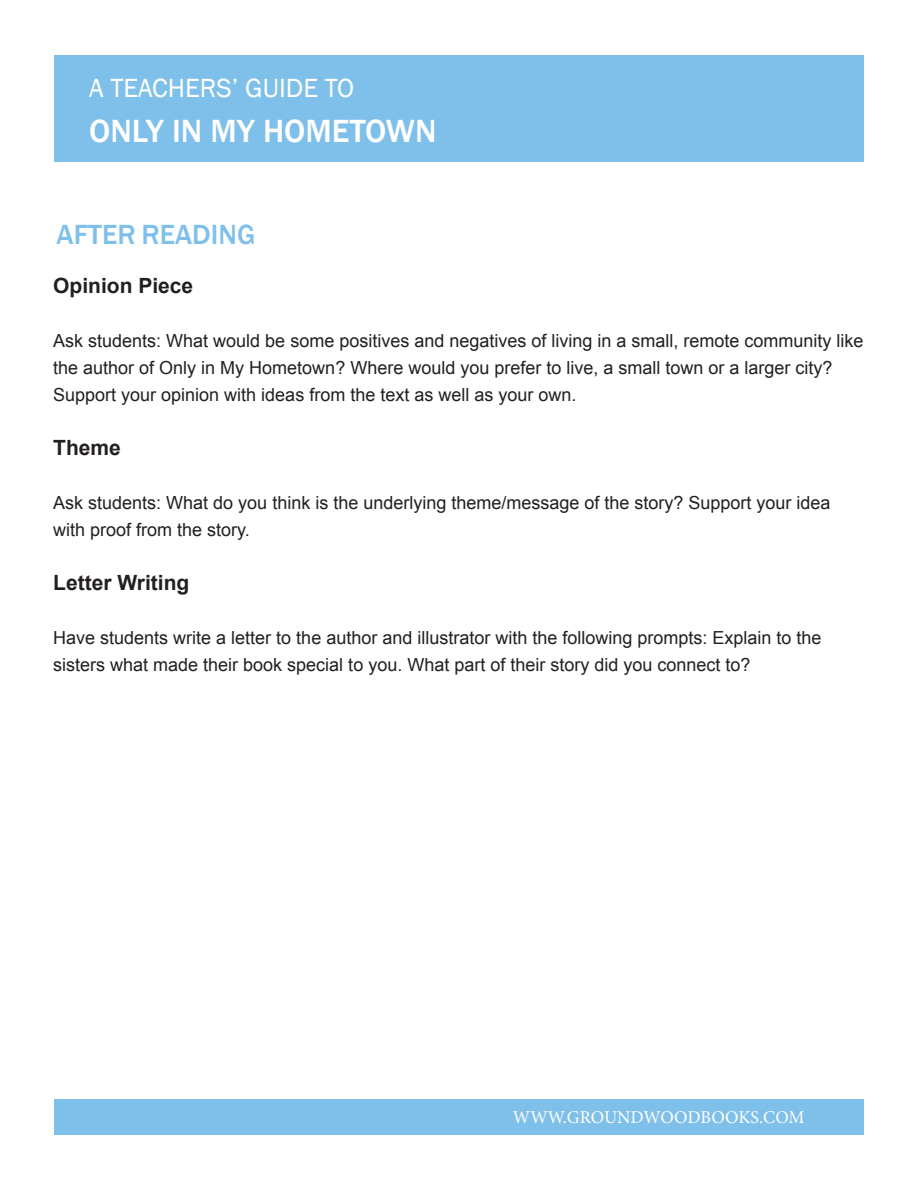
<style>
.page{position:relative;width:918px;height:1188px;background:#fff}
.page>*{position:absolute;margin:0;border:0;box-sizing:border-box;transform-origin:0 0}
.t1{font:500 33px "Franklin Gothic";color:#fff}
.t2{font:500 28.5px "Franklin Gothic";color:#7fc0ea}
.t3{font:27px "Franklin Gothic";color:#fff}
.t4{font:700 21px "Arial";color:#231f20}
.t5{font:18px/27px "Arial";color:#231f20}
.t6{font:18px "Minion Pro";color:#fff}
</style>
<div class="page">
<div style="left:54px;top:56px;width:810px;height:106px;background:#7fc0ea"></div>
<div style="left:54px;top:1100px;width:810px;height:35px;background:#7fc0ea"></div>
<p class="t3" style="left:89px;top:71px;width:267px">A TEACHERS’ GUIDE TO</p>
<p class="t1" style="left:89px;top:110px;width:349px">ONLY IN MY HOMETOWN</p>
<p class="t2" style="left:57px;top:217px;width:200px">AFTER READING</p>
<p class="t4" style="left:53px;top:272px;width:142px">Opinion Piece</p>
<p class="t5" style="left:53px;top:328px;width:812px">Ask students: What would be some positives and negatives of living in a small, remote community like the author of Only in My Hometown? Where would you prefer to live, a small town or a larger city?<br>Support your opinion with ideas from the text as well as your own.</p>
<p class="t4" style="left:53px;top:434px;width:69px">Theme</p>
<p class="t5" style="left:53px;top:490px;width:779px">Ask students: What do you think is the underlying theme/message of the story? Support your idea with proof from the story.</p>
<p class="t4" style="left:53px;top:569px;width:138px">Letter Writing</p>
<p class="t5" style="left:53px;top:625px;width:770px">Have students write a letter to the author and illustrator with the following prompts: Explain to the sisters what made their book special to you. What part of their story did you connect to?</p>
<p class="t6" style="left:513px;top:1105px;width:293px">WWW.GROUNDWOODBOOKS.COM</p>
</div>
